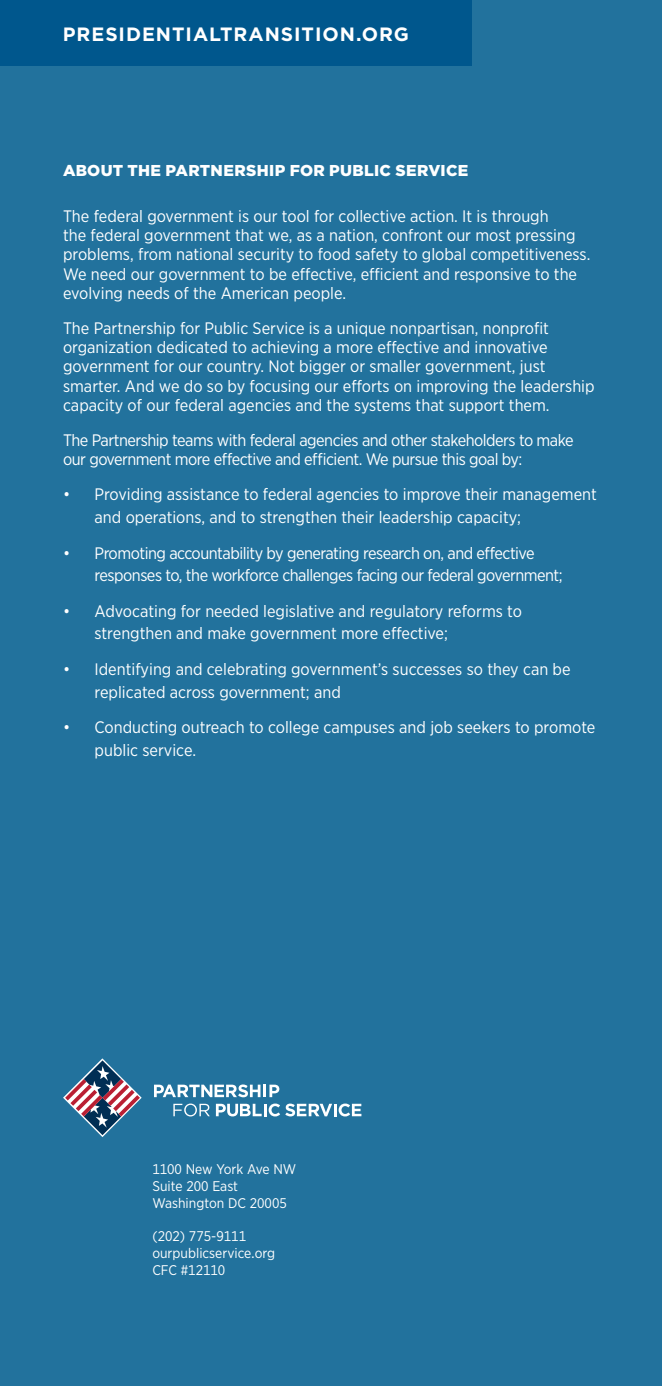
<style>
.page{position:relative;width:662px;height:1386px;background:#22729d}
.page>*{position:absolute;margin:0;border:0;box-sizing:border-box;transform-origin:0 0}
.t1{font:700 19.25px "Gotham";letter-spacing:.05em;color:#fff}
.t2{font:16.62px/19.2px "Gotham Narrow";color:#fff}
.t3{font:16.62px/19.2px "Gotham Narrow";letter-spacing:-.03em;color:#fff}
.Paragraph_Style_6{font:900 15.75px "Gotham";letter-spacing:.02em;color:#fff}
.t4{font:14px "Gotham Narrow";color:#fff}
</style>
<div class="page">
<div style="left:0;top:0;width:471px;height:66px;background:#00578d"></div>
<svg style="left:63px;top:1058px;width:79px;height:79px"></svg>
<svg style="left:154px;top:1084px;width:125px;height:13px"></svg>
<svg style="left:173px;top:1104px;width:37px;height:12px"></svg>
<svg style="left:216px;top:1104px;width:145px;height:12px"></svg>
<p class="t1" style="left:63px;top:21px;width:348px">PRESIDENTIALTRANSITION.ORG</p>
<p class="Paragraph_Style_6" style="left:63px;top:160px;width:406px">ABOUT THE PARTNERSHIP FOR PUBLIC SERVICE</p>
<p class="t2" style="left:63px;top:206px;width:528px">The federal government is our tool for collective action. It is through<br>the federal government that we, as a nation, confront our most pressing problems, from national security to food safety to global competitiveness.<br>We need our government to be effective, efficient and responsive to the evolving needs of the American people.</p>
<p class="t2" style="left:63px;top:318px;width:533px">The Partnership for Public Service is a unique nonpartisan, nonprofit organization dedicated to achieving a more effective and innovative government for our country. Not bigger or smaller government, just smarter. And we do so by focusing our efforts on improving the leadership capacity of our federal agencies and the systems that support them.</p>
<p class="t3" style="left:63px;top:430px;width:512px">The Partnership teams with federal agencies and other stakeholders to make our government more effective and efficient. We pursue this goal by:</p>
<p class="t2" style="left:94px;top:483px;width:503px;line-height:22.8px;text-indent:-32px">• Providing assistance to federal agencies to improve their management and operations, and to strengthen their leadership capacity;</p>
<p class="t3" style="left:94px;top:541px;width:469px;line-height:22.8px;text-indent:-32px">• Promoting accountability by generating research on, and effective responses to, the workforce challenges facing our federal government;</p>
<p class="t2" style="left:94px;top:599px;width:429px;line-height:22.8px;text-indent:-32px">• Advocating for needed legislative and regulatory reforms to strengthen and make government more effective;</p>
<p class="t2" style="left:94px;top:657px;width:477px;line-height:22.8px;text-indent:-32px">• Identifying and celebrating government’s successes so they can be replicated across government; and</p>
<p class="t2" style="left:94px;top:715px;width:502px;line-height:22.8px;text-indent:-32px">• Conducting outreach to college campuses and job seekers to promote public service.</p>
<p class="t4" style="left:152px;top:1161px;width:145px">1100 New York Ave NW</p>
<p class="t4" style="left:152px;top:1177px;width:87px">Suite 200 East</p>
<p class="t4" style="left:152px;top:1194px;width:136px">Washington DC 20005</p>
<p class="t4" style="left:152px;top:1228px;width:95px">(202) 775-9111</p>
<p class="t4" style="left:152px;top:1245px;width:124px">ourpublicservice.org</p>
<p class="t4" style="left:152px;top:1261px;width:74px">CFC #12110</p>
</div>
